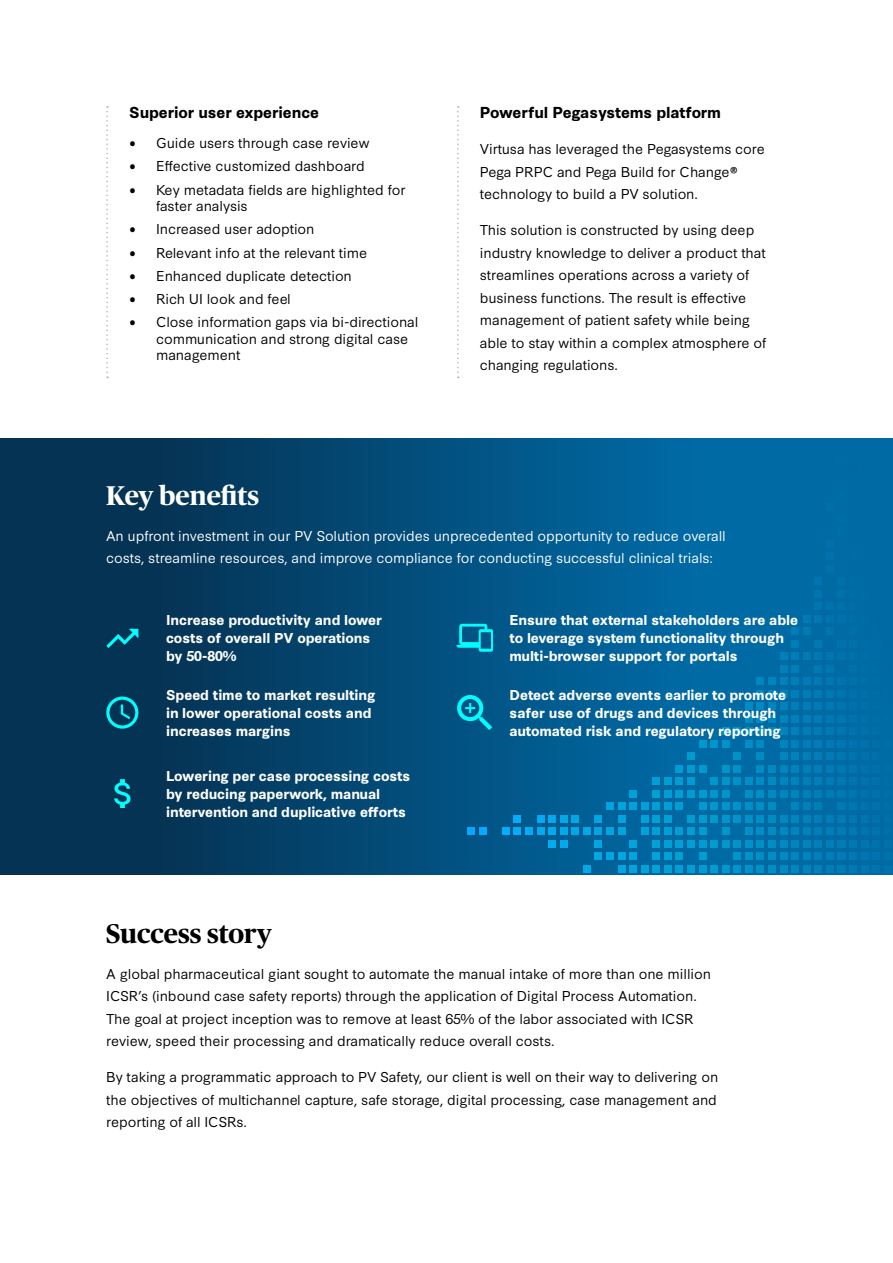
<style>
.page{position:relative;width:893px;height:1263px;background:#fff}
.page>*{position:absolute;margin:0;border:0;box-sizing:border-box;transform-origin:0 0}
.H2_-_Headline{font:700 27px "Publico Headline";color:#000}
.H2_-_Headline-2{font:700 27px "Publico Headline";color:#fff}
.H3_-_Subheadline{font:700 15px "Synthese";letter-spacing:-.005em;color:#000}
.Body_Copy{font:13.5px/22.5px "Synthese";letter-spacing:-.005em;color:#000}
.Body_copy_bold{font:700 13.5px/18px "Synthese";letter-spacing:-.005em;color:#fff}
.Body_Copy-2{font:13.5px/22.5px "Synthese";letter-spacing:-.005em;color:#fff}
</style>
<div class="page">
<div style="left:0;top:439px;width:893px;height:435px;background:linear-gradient(to right,#062b49,#0075b5)"></div>
<svg style="left:502px;top:828px;width:389px;height:44px;background:#0074ac"></svg>
<svg style="left:468px;top:828px;width:18px;height:7px"></svg>
<svg style="left:537px;top:815px;width:42px;height:7px"></svg>
<svg style="left:514px;top:815px;width:7px;height:7px"></svg>
<svg style="left:595px;top:803px;width:296px;height:19px;background:#0078b1"></svg>
<svg style="left:630px;top:790px;width:7px;height:7px"></svg>
<svg style="left:653px;top:778px;width:238px;height:19px;background:#0078b1"></svg>
<svg style="left:757px;top:753px;width:134px;height:19px;background:#0072ac"></svg>
<svg style="left:722px;top:753px;width:19px;height:19px"></svg>
<svg style="left:676px;top:753px;width:30px;height:19px"></svg>
<svg style="left:699px;top:728px;width:192px;height:19px;background:#0074ad"></svg>
<svg style="left:745px;top:703px;width:146px;height:19px;background:#0073ad"></svg>
<svg style="left:757px;top:678px;width:134px;height:19px;background:#0071ab"></svg>
<svg style="left:780px;top:653px;width:111px;height:19px;background:#006fa9"></svg>
<svg style="left:792px;top:628px;width:99px;height:19px;background:#006ca7"></svg>
<svg style="left:803px;top:603px;width:77px;height:19px"></svg>
<svg style="left:838px;top:578px;width:30px;height:19px"></svg>
<svg style="left:815px;top:578px;width:7px;height:19px"></svg>
<svg style="left:849px;top:553px;width:7px;height:7px"></svg>
<svg style="left:826px;top:553px;width:7px;height:19px"></svg>
<svg style="left:826px;top:528px;width:19px;height:19px"></svg>
<svg style="left:826px;top:503px;width:19px;height:19px"></svg>
<svg style="left:838px;top:490px;width:7px;height:7px"></svg>
<svg style="left:838px;top:453px;width:18px;height:20px"></svg>
<svg style="left:106px;top:629px;width:32px;height:19px"></svg>
<svg style="left:106px;top:696px;width:32px;height:33px"></svg>
<svg style="left:457px;top:695px;width:35px;height:35px"></svg>
<svg style="left:456px;top:624px;width:37px;height:28px"></svg>
<svg style="left:114px;top:779px;width:17px;height:29px"></svg>
<svg style="left:106px;top:106px;width:2px;height:272px"></svg>
<svg style="left:457px;top:106px;width:2px;height:272px"></svg>
<p class="H3_-_Subheadline" style="left:129px;top:101px;width:192px">Superior user experience</p>
<p class="Body_Copy" style="left:129px;top:131px;width:242px">• Guide users through case review</p>
<p class="Body_Copy" style="left:129px;top:154px;width:237px">• Effective customized dashboard</p>
<p class="Body_Copy" style="left:156px;top:180px;width:251px;line-height:16.5px;text-indent:-27px">• Key metadata fields are highlighted for faster analysis</p>
<p class="Body_Copy" style="left:129px;top:217px;width:187px">• Increased user adoption</p>
<p class="Body_Copy" style="left:129px;top:240px;width:240px">• Relevant info at the relevant time</p>
<p class="Body_Copy" style="left:129px;top:263px;width:224px">• Enhanced duplicate detection</p>
<p class="Body_Copy" style="left:129px;top:287px;width:163px">• Rich UI look and feel</p>
<p class="Body_Copy" style="left:156px;top:313px;width:264px;line-height:16.5px;text-indent:-27px">• Close information gaps via bi-directional communication and strong digital case management</p>
<p class="H3_-_Subheadline" style="left:480px;top:101px;width:243px">Powerful Pegasystems platform</p>
<p class="Body_Copy" style="left:480px;top:137px;width:286px">Virtusa has leveraged the Pegasystems core<br>Pega PRPC and Pega Build for Change® technology to build a PV solution.</p>
<p class="Body_Copy" style="left:480px;top:218px;width:288px">This solution is constructed by using deep industry knowledge to deliver a product that streamlines operations across a variety of business functions. The result is effective management of patient safety while being able to stay within a complex atmosphere of changing regulations.</p>
<p class="H2_-_Headline-2" style="left:106px;top:476px;width:155px">Key benefits</p>
<p class="Body_Copy-2" style="left:106px;top:523px;width:621px">An upfront investment in our PV Solution provides unprecedented opportunity to reduce overall costs, streamline resources, and improve compliance for conducting successful clinical trials:</p>
<p class="Body_copy_bold" style="left:166px;top:610px;width:218px">Increase productivity and lower costs of overall PV operations by 50-80%</p>
<p class="Body_copy_bold" style="left:166px;top:685px;width:211px">Speed time to market resulting in lower operational costs and increases margins</p>
<p class="Body_copy_bold" style="left:166px;top:766px;width:246px">Lowering per case processing costs by reducing paperwork, manual intervention and duplicative efforts</p>
<p class="Body_copy_bold" style="left:509px;top:610px;width:290px">Ensure that external stakeholders are able to leverage system functionality through multi-browser support for portals</p>
<p class="Body_copy_bold" style="left:509px;top:685px;width:278px">Detect adverse events earlier to promote safer use of drugs and devices through automated risk and regulatory reporting</p>
<p class="H2_-_Headline" style="left:106px;top:914px;width:167px">Success story</p>
<p class="Body_Copy" style="left:106px;top:961px;width:606px">A global pharmaceutical giant sought to automate the manual intake of more than one million ICSR’s (inbound case safety reports) through the application of Digital Process Automation.<br>The goal at project inception was to remove at least 65% of the labor associated with ICSR review, speed their processing and dramatically reduce overall costs.</p>
<p class="Body_Copy" style="left:106px;top:1065px;width:614px;text-align:justify">By taking a programmatic approach to PV Safety, our client is well on their way to delivering on the objectives of multichannel capture, safe storage, digital processing, case management and reporting of all ICSRs.</p>
</div>
